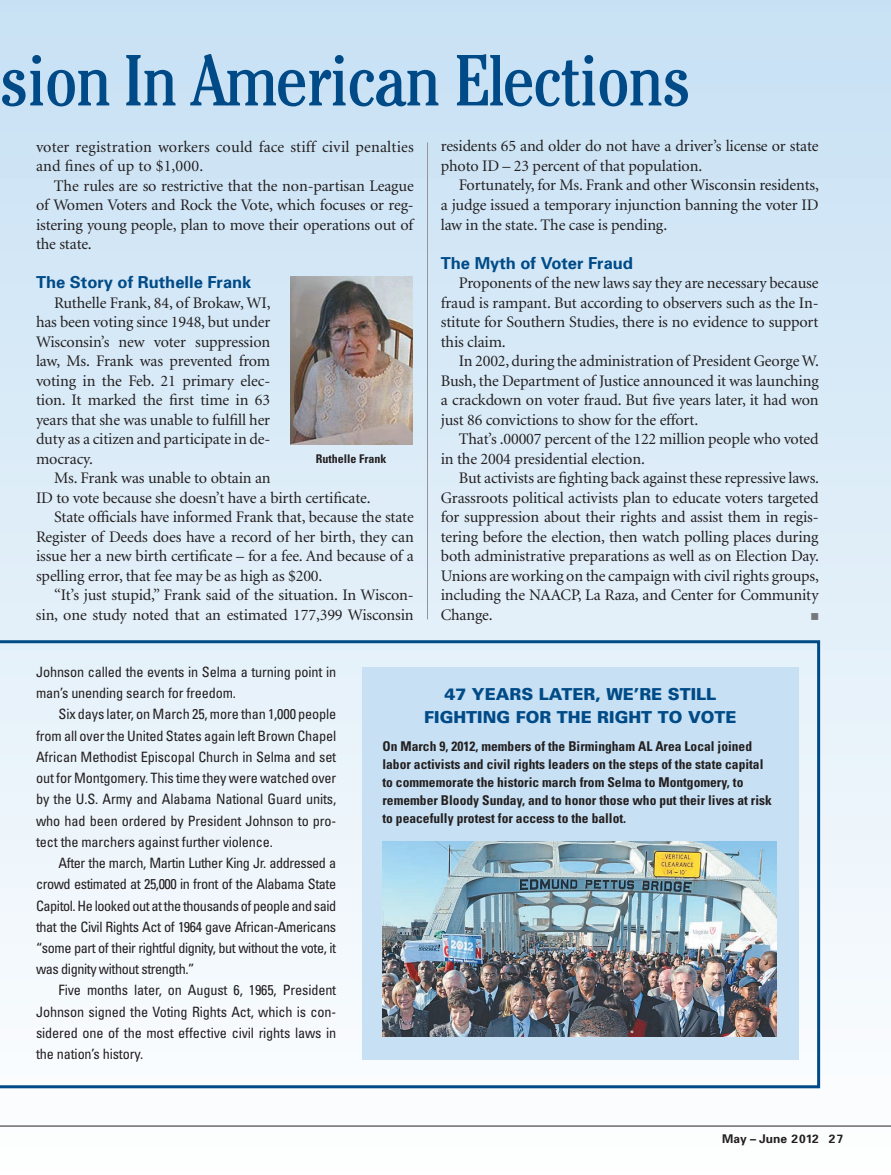
<style>
.page{position:relative;width:891px;height:1175px;background:#fff}
.page>*{position:absolute;margin:0;border:0;box-sizing:border-box;transform-origin:0 0}
.t1{font:condensed 72px "Cheltenham";letter-spacing:-.02em;color:#004b87}
.t2{font:900 16.5px/22.5px "Univers";color:#004b87;text-align:center}
.t3{font:700 16.5px "Univers";color:#004b87}
.t4{font:16.2px/19.5px "Minion";letter-spacing:-.01em;color:#231f20;text-align:justify}
.t5{font:16.2px/19.5px "Minion";letter-spacing:.01em;color:#231f20}
.t6{font:condensed 14.25px/21.1px "Univers";letter-spacing:-.01em;color:#231f20;text-align:justify}
.t7{font:700 condensed 13.5px/18px "Univers";color:#231f20}
.t8{font:700 12px "Univers";letter-spacing:-.005em;color:#231f20}
.t9{font:700 condensed 12px "Univers";color:#231f20}
</style>
<div class="page">
<div style="left:0;top:0;width:891px;height:1174px;background:linear-gradient(to bottom,#c7e1f4,#fbfcfd)"></div>
<hr style="left:427px;top:142px;width:1px;height:477px;background:#939598">
<svg style="left:0;top:640px;width:820px;height:448px"></svg>
<div style="left:362px;top:667px;width:437px;height:392px;background:#c7e0f3"></div>
<img style="left:383px;top:841px;width:393px;height:195px">
<img style="left:291px;top:277px;width:122px;height:167px">
<hr style="left:0;top:1125px;width:891px;height:1px;background:#231f20">
<svg style="left:811px;top:612px;width:7px;height:7px"></svg>
<h1 class="t1" style="left:0;top:38px;width:692px">sion In American Elections</h1>
<p class="t5" style="left:36px;top:137px;width:379px">voter registration workers could face stiff civil penalties and fines of up to $1,000.</p>
<p class="t4" style="left:36px;top:176px;width:379px;text-indent:18px">The rules are so restrictive that the non-partisan League of Women Voters and Rock the Vote, which focuses or reg&shy;istering young people, plan to move their operations out of the state.</p>
<p class="t3" style="left:36px;top:272px;width:217px">The Story of Ruthelle Frank</p>
<p class="t4" style="left:36px;top:293px;width:236px;text-indent:18px">Ruthelle Frank, 84, of Brokaw, WI, has been voting since 1948, but under Wisconsin’s new voter suppression law, Ms. Frank was prevented from voting in the Feb. 21 primary elec&shy;tion. It marked the first time in 63 years that she was unable to fulfill her duty as a citizen and participate in de&shy;mocracy.</p>
<p class="t4" style="left:54px;top:469px;width:218px">Ms. Frank was unable to obtain an</p>
<p class="t4" style="left:36px;top:488px;width:336px">ID to vote because she doesn’t have a birth certificate.</p>
<p class="t4" style="left:54px;top:508px;width:361px">State officials have informed Frank that, because the state</p>
<p class="t4" style="left:36px;top:527px;width:379px">Register of Deeds does have a record of her birth, they can</p>
<p class="t4" style="left:36px;top:547px;width:379px">issue her a new birth certificate – for a fee. And because of a</p>
<p class="t4" style="left:36px;top:566px;width:288px">spelling error, that fee may be as high as $200.</p>
<p class="t4" style="left:54px;top:586px;width:361px">“It’s just stupid,” Frank said of the situation. In Wiscon-</p>
<p class="t4" style="left:36px;top:605px;width:379px">sin, one study noted that an estimated 177,399 Wisconsin</p>
<p class="t4" style="left:441px;top:137px;width:379px">residents 65 and older do not have a driver’s license or state photo ID – 23 percent of that population.</p>
<p class="t4" style="left:441px;top:176px;width:380px;text-indent:18px">Fortunately, for Ms. Frank and other Wisconsin residents, a judge issued a temporary injunction banning the voter ID law in the state. The case is pending.</p>
<p class="t3" style="left:441px;top:252px;width:194px">The Myth of Voter Fraud</p>
<p class="t4" style="left:441px;top:274px;width:379px;text-indent:18px">Proponents of the new laws say they are necessary because fraud is rampant. But according to observers such as the In&shy;stitute for Southern Studies, there is no evidence to support this claim.</p>
<p class="t4" style="left:441px;top:352px;width:380px;text-indent:18px">In 2002, during the administration of President George W.<br>Bush, the Department of Justice announced it was launching a crackdown on voter fraud. But five years later, it had won just 86 convictions to show for the effort.</p>
<p class="t4" style="left:441px;top:430px;width:379px;text-indent:18px">That’s .00007 percent of the 122 million people who voted in the 2004 presidential election.</p>
<p class="t4" style="left:441px;top:469px;width:380px;text-indent:18px">But activists are fighting back against these repressive laws.<br>Grassroots political activists plan to educate voters targeted for suppression about their rights and assist them in regis&shy;tering before the election, then watch polling places during both administrative preparations as well as on Election Day.<br>Unions are working on the campaign with civil rights groups, including the NAACP, La Raza, and Center for Community Change.</p>
<p class="t9" style="left:316px;top:451px;width:72px">Ruthelle Frank</p>
<p class="t6" style="left:36px;top:661px;width:302px">Johnson called the events in Selma a turning point in man’s unending search for freedom.</p>
<p class="t6" style="left:36px;top:703px;width:302px;text-indent:23px">Six days later, on March 25, more than 1,000 people from all over the United States again left Brown Chapel African Methodist Episcopal Church in Selma and set out for Montgomery. This time they were watched over by the U.S. Army and Alabama National Guard units, who had been ordered by President Johnson to pro&shy;tect the marchers against further violence.</p>
<p class="t6" style="left:36px;top:852px;width:302px;text-indent:23px">After the march, Martin Luther King Jr. addressed a crowd estimated at 25,000 in front of the Alabama State Capitol. He looked out at the thousands of people and said that the Civil Rights Act of 1964 gave African-Americans “some part of their rightful dignity, but without the vote, it was dignity without strength.”</p>
<p class="t6" style="left:36px;top:979px;width:302px;text-indent:23px">Five months later, on August 6, 1965, President Johnson signed the Voting Rights Act, which is con&shy;sidered one of the most effective civil rights laws in the nation’s history.</p>
<p class="t2" style="left:424px;top:683px;width:314px">47 YEARS LATER, WE’RE STILL<br>FIGHTING FOR THE RIGHT TO VOTE</p>
<p class="t7" style="left:382px;top:737px;width:391px">On March 9, 2012, members of the Birmingham AL Area Local joined labor activists and civil rights leaders on the steps of the state capital to commemorate the historic march from Selma to Montgomery, to remember Bloody Sunday, and to honor those who put their lives at risk to peacefully protest for access to the ballot.</p>
<p class="t8" style="left:722px;top:1130px;width:123px">May – June 2012 27</p>
</div>
